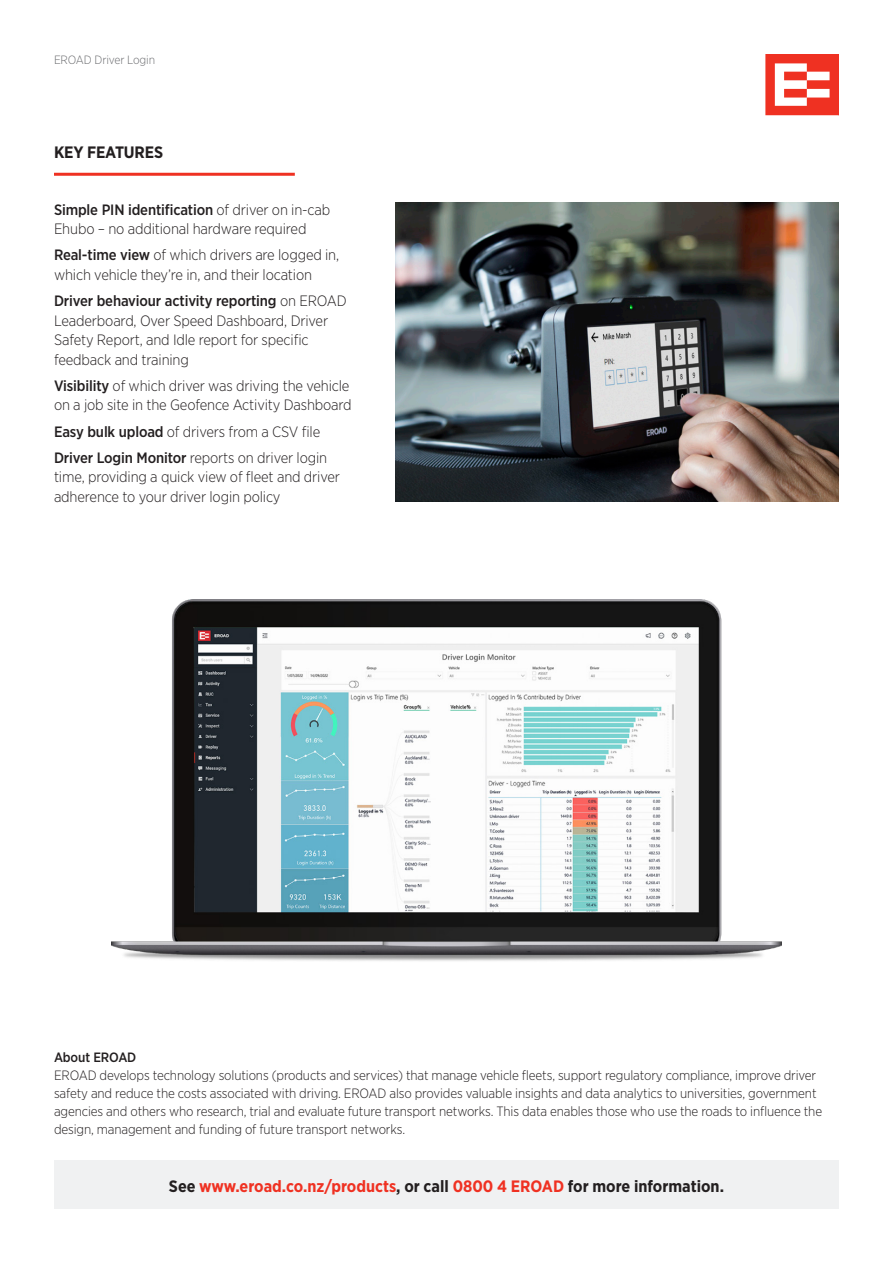
<style>
.page{position:relative;width:893px;height:1263px;background:#fff}
.page>*{position:absolute;margin:0;border:0;box-sizing:border-box;transform-origin:0 0}
.t1{font:700 16.5px "Gotham Narrow";color:#ef3122}
.Body{font:700 16.5px "Gotham Narrow";letter-spacing:-.01em;color:#231f20}
.t2{font:300 15px/19.5px "Gotham Narrow";letter-spacing:-.01em;color:#231f20}
.t3{font:300 13.5px/18px "Gotham Narrow";letter-spacing:-.01em;color:#231f20}
.t4{font:500 13.5px "Gotham Narrow";letter-spacing:-.01em;color:#231f20}
.Black_body_copy{font:300 12px "Gotham Narrow";letter-spacing:-.01em;color:#6c6d70}
.s1{font-weight:500}
.s2{color:#231f20}
</style>
<div class="page">
<svg style="left:765px;top:54px;width:74px;height:61px"></svg>
<div style="left:54px;top:1161px;width:785px;height:48px;background:#f0f1f2"></div>
<img style="left:395px;top:202px;width:444px;height:300px">
<hr style="left:54px;top:173px;width:241px;height:3px;background:#ef3122">
<img style="left:111px;top:600px;width:671px;height:361px">
<p class="Black_body_copy" style="left:54px;top:52px;width:103px">EROAD Driver Login</p>
<p class="Body" style="left:54px;top:142px;width:111px">KEY FEATURES</p>
<p class="t2" style="left:54px;top:199px;width:278px"><span class="s1">Simple PIN identification</span> of driver on in-cab<br>Ehubo – no additional hardware required</p>
<p class="t2" style="left:54px;top:245px;width:287px"><span class="s1">Real-time view</span> of which drivers are logged in, which vehicle they’re in, and their location</p>
<p class="t2" style="left:54px;top:291px;width:294px"><span class="s1">Driver behaviour activity reporting</span> on EROAD Leaderboard, Over Speed Dashboard, Driver Safety Report, and Idle report for specific feedback and training</p>
<p class="t2" style="left:54px;top:375px;width:299px"><span class="s1">Visibility</span> of which driver was driving the vehicle on a job site in the Geofence Activity Dashboard</p>
<p class="t2" style="left:54px;top:421px;width:268px"><span class="s1">Easy bulk upload</span> of drivers from a CSV file</p>
<p class="t2" style="left:54px;top:447px;width:288px"><span class="s1">Driver Login Monitor</span> reports on driver login time, providing a quick view of fleet and driver adherence to your driver login policy</p>
<p class="t4" style="left:54px;top:1049px;width:84px">About EROAD</p>
<p class="t3" style="left:54px;top:1066px;width:770px">EROAD develops technology solutions (products and services) that manage vehicle fleets, support regulatory compliance, improve driver safety and reduce the costs associated with driving. EROAD also provides valuable insights and data analytics to universities, government agencies and others who research, trial and evaluate future transport networks. This data enables those who use the roads to influence the design, management and funding of future transport networks.</p>
<p class="t1" style="left:169px;top:1175px;width:557px"><span class="s2">See</span> www.eroad.co.nz/products<span class="s2">, or call</span> 0800 4 EROAD <span class="s2">for more information.</span></p>
</div>
